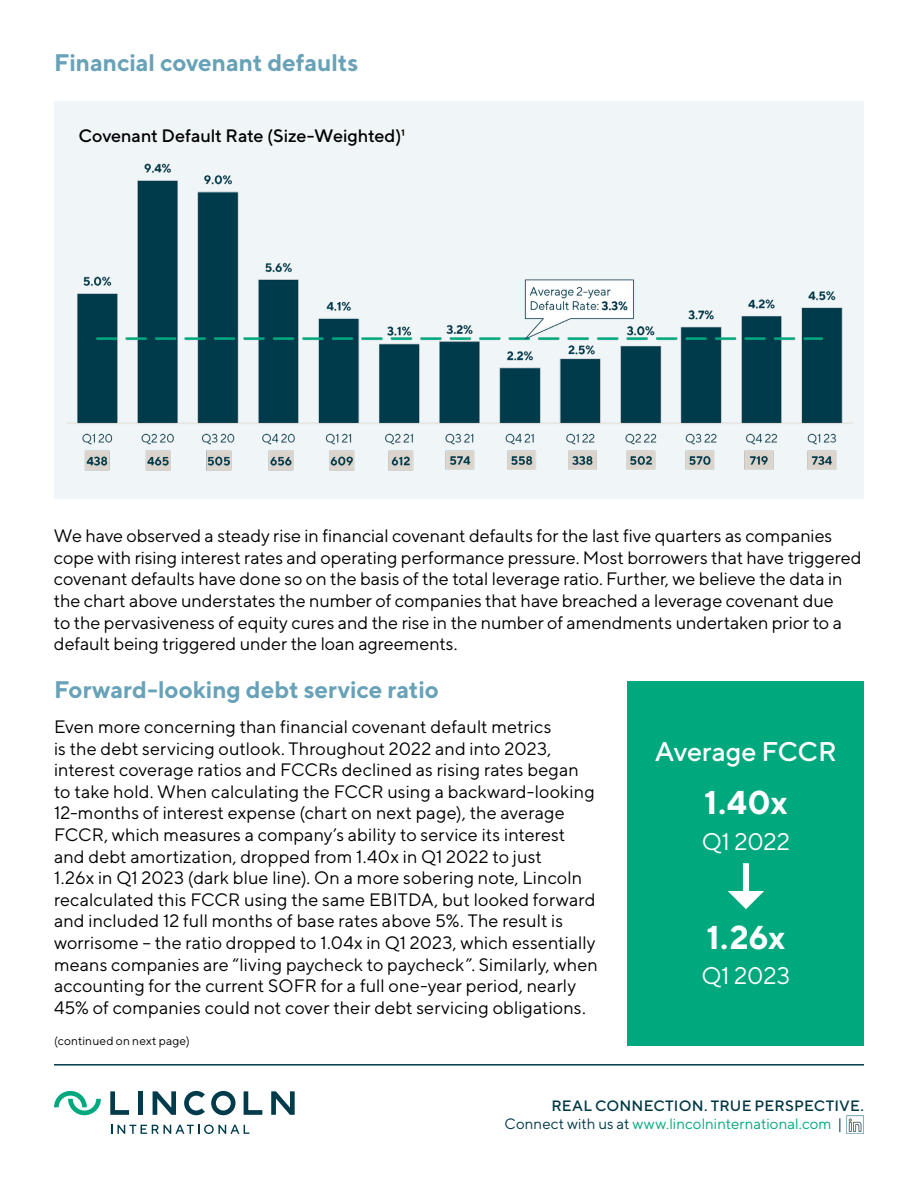
<style>
.page{position:relative;width:918px;height:1188px;background:#fff}
.page>*{position:absolute;margin:0;border:0;box-sizing:border-box;transform-origin:0 0}
.t1{font:700 33px "TT Norms";letter-spacing:-.005em;color:#fff}
.t2{font:500 27px "TT Norms";letter-spacing:-.005em;color:#fff}
.t3{font:700 24px "TT Norms";letter-spacing:-.005em;color:#68a2b8}
.t4{font:24px "TT Norms";letter-spacing:-.01em;color:#fff}
.t5{font:18px/21.6px "TT Norms";color:#000}
.t6{font:500 18px "TT Norms";letter-spacing:-.01em;color:#000}
.t7{font:500 15px/18px "TT Norms";letter-spacing:.01em;color:#003644}
.t8{font:12px "TT Norms";letter-spacing:.015em;color:#000}
.s1{font-weight:400}
.s2{font-weight:400;color:#00a87e}
</style>
<div class="page">
<div style="left:138px;top:1091px;width:5px;height:24px;background:#003b4c"></div>
<svg style="left:153px;top:1091px;width:23px;height:24px"></svg>
<svg style="left:110px;top:1091px;width:19px;height:24px"></svg>
<svg style="left:271px;top:1091px;width:24px;height:24px"></svg>
<svg style="left:244px;top:1091px;width:18px;height:24px"></svg>
<svg style="left:184px;top:1091px;width:21px;height:24px"></svg>
<svg style="left:211px;top:1091px;width:25px;height:24px"></svg>
<svg style="left:54px;top:1091px;width:47px;height:24px"></svg>
<svg style="left:111px;top:1125px;width:138px;height:9px"></svg>
<img style="left:846px;top:1115px;width:18px;height:18px">
<div style="left:54px;top:102px;width:810px;height:397px;background:#f0f5f7"></div>
<img style="left:67px;top:163px;width:786px;height:308px">
<div style="left:628px;top:681px;width:236px;height:364px;background:#00a87e"></div>
<div style="left:743px;top:863px;width:6px;height:43px;background:#fff"></div>
<svg style="left:728px;top:891px;width:36px;height:18px"></svg>
<hr style="left:54px;top:1064px;width:810px;height:2px;background:#003b4c">
<h3 class="t3" style="left:54px;top:47px;width:306px">Financial covenant defaults</h3>
<p class="t6" style="left:79px;top:125px;width:328px">Covenant Default Rate (Size-Weighted)1</p>
<p class="t5" style="left:54px;top:525px;width:809px">We have observed a steady rise in financial covenant defaults for the last five quarters as companies cope with rising interest rates and operating performance pressure. Most borrowers that have triggered covenant defaults have done so on the basis of the total leverage ratio. Further, we believe the data in the chart above understates the number of companies that have breached a leverage covenant due<br>to the pervasiveness of equity cures and the rise in the number of amendments undertaken prior to a default being triggered under the loan agreements.</p>
<h3 class="t3" style="left:54px;top:674px;width:387px">Forward-looking debt service ratio</h3>
<p class="t5" style="left:54px;top:715px;width:545px">Even more concerning than financial covenant default metrics<br>is the debt servicing outlook. Throughout 2022 and into 2023, interest coverage ratios and FCCRs declined as rising rates began to take hold. When calculating the FCCR using a backward-looking 12-months of interest expense (chart on next page), the average FCCR, which measures a company’s ability to service its interest and debt amortization, dropped from 1.40x in Q1 2022 to just<br>1.26x in Q1 2023 (dark blue line). On a more sobering note, Lincoln recalculated this FCCR using the same EBITDA, but looked forward and included 12 full months of base rates above 5%. The result is worrisome – the ratio dropped to 1.04x in Q1 2023, which essentially means companies are “living paycheck to paycheck”. Similarly, when accounting for the current SOFR for a full one-year period, nearly 45% of companies could not cover their debt servicing obligations.</p>
<h2 class="t2" style="left:655px;top:735px;width:184px">Average FCCR</h2>
<h1 class="t1" style="left:704px;top:782px;width:85px">1.40x</h1>
<h3 class="t4" style="left:702px;top:827px;width:90px">Q1 2022</h3>
<h1 class="t1" style="left:706px;top:916px;width:80px">1.26x</h1>
<h3 class="t4" style="left:702px;top:961px;width:90px">Q1 2023</h3>
<p class="t8" style="left:54px;top:1034px;width:137px">(continued on next page)</p>
<p class="t7" style="left:505px;top:1096px;width:361px;text-indent:47px">REAL CONNECTION. TRUE PERSPECTIVE.<br><span class="s1">Connect with us at</span> <span class="s2">www.lincolninternational.com</span> <span class="s1">|</span></p>
</div>
